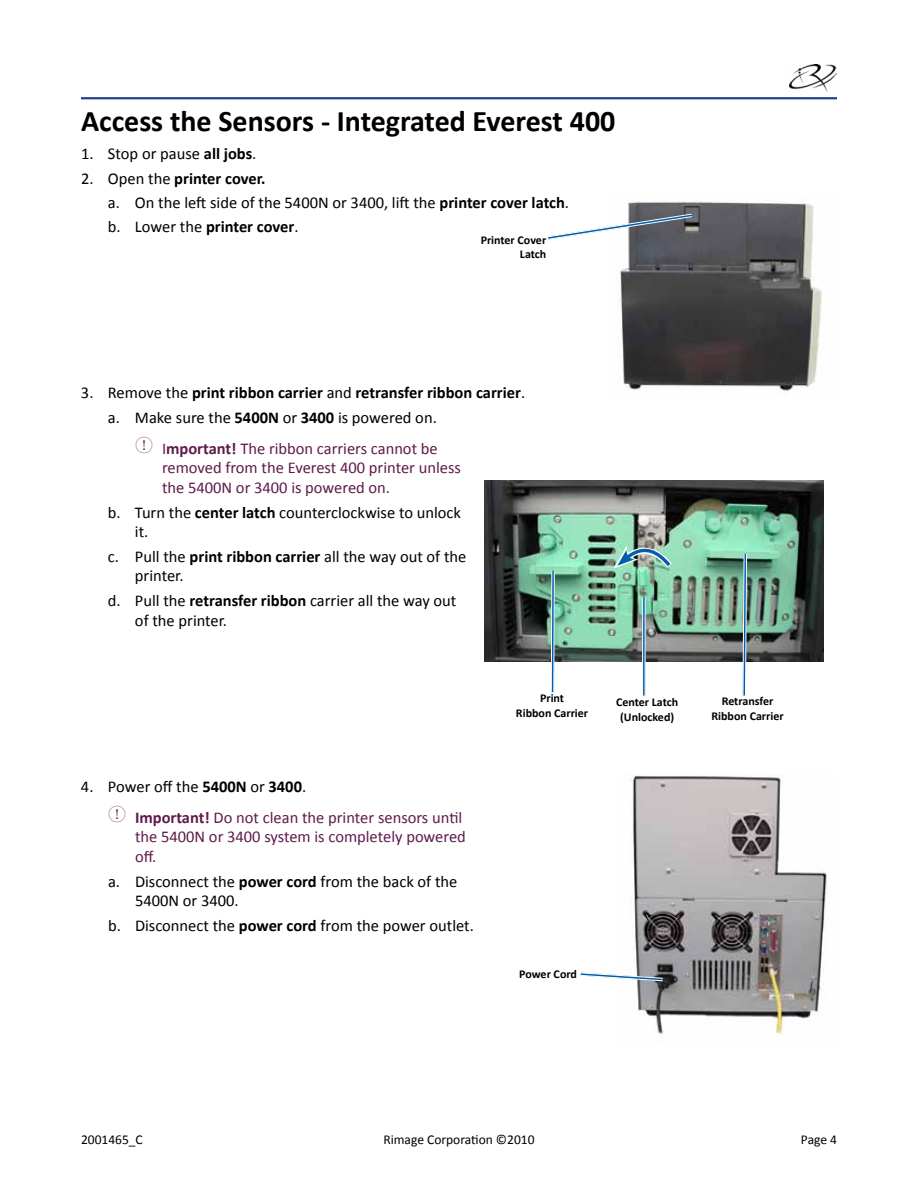
<style>
.page{position:relative;width:918px;height:1188px;background:#fff}
.page>*{position:absolute;margin:0;border:0;box-sizing:border-box;transform-origin:0 0}
.t1{font:700 30px "Calibri";color:#000}
.t2{font:16.5px/19.8px "Calibri";color:#000}
.t3{font:16.5px/19.8px "Calibri";color:#5f1b4b}
.t4{font:700 16.5px/24.3px "Calibri";color:#000}
.t5{font:13.5px "Calibri";color:#000}
.t6{font:700 12px/14.4px "Calibri";color:#000;text-align:center}
.s1{font-weight:700}
.s2{font-weight:400}
.s3{color:#000}
.s4{font-weight:700;color:#000}
</style>
<div class="page">
<hr style="left:81px;top:97px;width:756px;height:2px;background:#25408f">
<img style="left:790px;top:64px;width:46px;height:27px">
<img style="left:619px;top:200px;width:203px;height:191px">
<svg style="left:548px;top:212px;width:147px;height:29px"></svg>
<img style="left:485px;top:480px;width:339px;height:181px">
<svg style="left:614px;top:543px;width:64px;height:31px"></svg>
<svg style="left:550px;top:568px;width:6px;height:125px"></svg>
<svg style="left:741px;top:551px;width:7px;height:145px"></svg>
<hr style="left:642px;top:597px;width:3px;height:98px;background:#005ead">
<hr style="left:645px;top:597px;width:1px;height:98px;background:#fff">
<hr style="left:642px;top:597px;width:1px;height:98px;background:#fff">
<img style="left:630px;top:774px;width:197px;height:261px">
<svg style="left:580px;top:971px;width:86px;height:12px"></svg>
<h1 class="t1" style="left:81px;top:101px;width:536px">Access the Sensors - Integrated Everest 400</h1>
<p class="t2" style="left:81px;top:144px;width:177px">1. Stop or pause <span class="s1">all jobs</span>.</p>
<p class="t2" style="left:108px;top:166px;width:463px;line-height:24.3px;text-indent:-27px">2. Open the <span class="s1">printer cover.<br></span>a. On the left side of the 5400N or 3400, lift the <span class="s1">printer cover latch</span>. b. Lower the <span class="s1">printer cover</span>.</p>
<p class="t6" style="left:481px;top:232px;width:67px;text-align:right">Printer Cover<br>Latch</p>
<p class="t4" style="left:108px;top:381px;width:419px;text-indent:-27px"><span class="s2">3. Remove the</span> print ribbon carrier <span class="s2">and</span> retransfer ribbon carrier<span class="s2">. a. Make sure the</span> 5400N <span class="s2">or</span> 3400 <span class="s2">is powered on.</span></p>
<p class="t3" style="left:162px;top:438px;width:300px">I<span class="s1">mportant!</span> The ribbon carriers cannot be removed from the Everest 400 printer unless the 5400N or 3400 is powered on.</p>
<p class="t2" style="left:135px;top:502px;width:328px;text-indent:-27px">b. Turn the <span class="s1">center latch</span> counterclockwise to unlock it.</p>
<p class="t2" style="left:135px;top:546px;width:333px;text-indent:-27px">c. Pull the <span class="s1">print ribbon carrier</span> all the way out of the printer.</p>
<p class="t2" style="left:135px;top:590px;width:323px;text-indent:-27px">d. Pull the <span class="s1">retransfer ribbon</span> carrier all the way out of the printer.</p>
<p class="t3" style="left:135px;top:771px;width:329px;line-height:31px;text-indent:-54px"><span class="s3">4. Power off the</span> <span class="s4">5400N</span> <span class="s3">or</span> <span class="s4">3400</span><span class="s3">.<br></span><span class="s1">Important!</span> Do not clean the printer sensors until</p>
<p class="t3" style="left:135px;top:827px;width:332px">the 5400N or 3400 system is completely powered off.</p>
<p class="t2" style="left:135px;top:871px;width:324px;text-indent:-27px">a. Disconnect the <span class="s1">power cord</span> from the back of the<br>5400N or 3400.</p>
<p class="t2" style="left:108px;top:915px;width:367px">b. Disconnect the <span class="s1">power cord</span> from the power outlet.</p>
<p class="t6" style="left:516px;top:691px;width:74px">Print<br>Ribbon Carrier</p>
<p class="t6" style="left:711px;top:694px;width:74px">Retransfer<br>Ribbon Carrier</p>
<p class="t6" style="left:616px;top:695px;width:64px">Center Latch (Unlocked)</p>
<p class="t6" style="left:519px;top:967px;width:59px">Power Cord</p>
<p class="t5" style="left:81px;top:1131px;width:63px">2001465_C</p>
<p class="t5" style="left:383px;top:1131px;width:153px">Rimage Corporation ©2010</p>
<p class="t5" style="left:801px;top:1131px;width:38px">Page 4</p>
</div>
